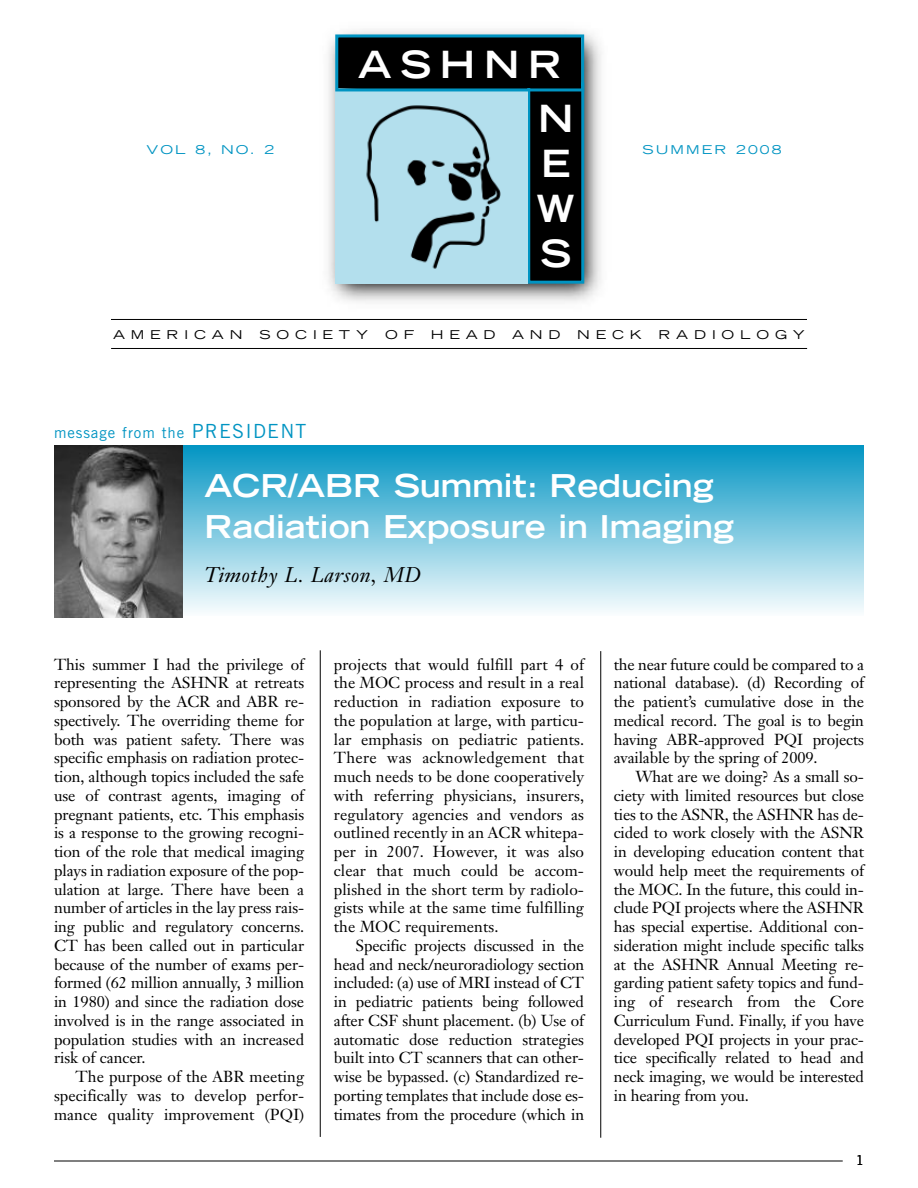
<style>
.page{position:relative;width:918px;height:1188px;background:#fff}
.page>*{position:absolute;margin:0;border:0;box-sizing:border-box;transform-origin:0 0}
.t1{font:700 expanded 37.5px/45px "Trade Gothic LH";letter-spacing:.23em;color:#fff}
.t2{font:700 expanded 31.5px/40.5px "Trade Gothic LH";color:#fff}
.t3{font:italic 21px "Janson Text";letter-spacing:.03em;color:#000}
.t4{font:15.75px/18.8px "Janson Text";letter-spacing:-.01em;color:#000;text-align:justify}
.t5{font:15px "Trade Gothic";letter-spacing:.06em;color:#0094c2}
.t6{font:13.5px "Trade Gothic";color:#000}
.t7{font:expanded 12.15px "Trade Gothic LH";letter-spacing:.435em;color:#000;scale:1.11 1}
.t8{font:expanded 12.15px "Trade Gothic LH";letter-spacing:.16em;color:#0094c2;scale:1.11 1}
.s1{font-size:19.5px}
</style>
<div class="page">
<hr style="left:54px;top:1161px;width:789px;height:1px;background:#000">
<img style="left:328px;top:30px;width:273px;height:272px">
<div style="left:530px;top:85px;width:51px;height:196px;background:#000"></div>
<div style="left:527px;top:82px;width:57px;height:202px;border:3px solid #0094c2"></div>
<img style="left:335px;top:91px;width:192px;height:192px">
<div style="left:338px;top:37px;width:243px;height:51px;background:#000"></div>
<div style="left:335px;top:34px;width:249px;height:57px;border:3px solid #0094c2"></div>
<div style="left:182px;top:445px;width:682px;height:171px;background:linear-gradient(to bottom,#0295c3,#fafdfe)"></div>
<img style="left:54px;top:445px;width:129px;height:172px">
<hr style="left:111px;top:319px;width:696px;height:1px;background:#000">
<hr style="left:111px;top:348px;width:696px;height:1px;background:#000">
<hr style="left:320px;top:650px;width:1px;height:487px;background:#000">
<hr style="left:600px;top:651px;width:1px;height:487px;background:#000">
<p class="t8" style="left:147px;top:145px;width:116px">VOL 8, NO. 2</p>
<h1 class="t1" style="left:538px;top:41px;width:37px;line-height:54.3px;text-indent:-180px">ASHNR<br>N</h1>
<h1 class="t1" style="left:537px;top:145px;width:40px">E<br>W<br>S</h1>
<p class="t8" style="left:642px;top:145px;width:127px">SUMMER 2008</p>
<p class="t7" style="left:113px;top:330px;width:118px">AMERICAN</p>
<p class="t7" style="left:260px;top:330px;width:99px">SOCIETY</p>
<p class="t7" style="left:385px;top:330px;width:28px">O F</p>
<p class="t7" style="left:431px;top:330px;width:60px">HEAD</p>
<p class="t7" style="left:512px;top:330px;width:45px">AND</p>
<p class="t7" style="left:577px;top:330px;width:60px">NECK</p>
<p class="t7" style="left:658px;top:330px;width:133px">RADIOLOGY</p>
<p class="t5" style="left:54px;top:428px;width:254px">message from the <span class="s1">PRESIDENT</span></p>
<h2 class="t2" style="left:204px;top:468px;width:531px">ACR/ABR Summit: Reducing<br>Radiation Exposure in Imaging</h2>
<h3 class="t3" style="left:204px;top:567px;width:218px">Timothy L. Larson, MD</h3>
<p class="t4" style="left:54px;top:656px;width:252px">This summer I had the privilege of representing the ASHNR at retreats sponsored by the ACR and ABR re&shy;spectively. The overriding theme for both was patient safety. There was specific emphasis on radiation protec&shy;tion, although topics included the safe use of contrast agents, imaging of pregnant patients, etc. This emphasis is a response to the growing recogni&shy;tion of the role that medical imaging plays in radiation exposure of the pop&shy;ulation at large. There have been a number of articles in the lay press rais&shy;ing public and regulatory concerns.<br>CT has been called out in particular because of the number of exams per&shy;formed (62 million annually, 3 million in 1980) and since the radiation dose involved is in the range associated in population studies with an increased risk of cancer.</p>
<p class="t4" style="left:54px;top:1069px;width:252px;text-indent:22px">The purpose of the ABR meeting specifically was to develop perfor&shy;mance quality improvement (PQI)</p>
<p class="t4" style="left:334px;top:656px;width:252px">projects that would fulfill part 4 of the MOC process and result in a real reduction in radiation exposure to the population at large, with particu&shy;lar emphasis on pediatric patients.<br>There was acknowledgement that much needs to be done cooperatively with referring physicians, insurers, regulatory agencies and vendors as outlined recently in an ACR whitepa&shy;per in 2007. However, it was also clear that much could be accom&shy;plished in the short term by radiolo&shy;gists while at the same time fulfilling the MOC requirements.</p>
<p class="t4" style="left:334px;top:938px;width:252px;text-indent:22px">Specific projects discussed in the head and neck/neuroradiology section included: (a) use of MRI instead of CT in pediatric patients being followed after CSF shunt placement. (b) Use of automatic dose reduction strategies built into CT scanners that can other&shy;wise be bypassed. (c) Standardized re&shy;porting templates that include dose es&shy;timates from the procedure (which in</p>
<p class="t4" style="left:614px;top:656px;width:252px">the near future could be compared to a national database). (d) Recording of the patient’s cumulative dose in the medical record. The goal is to begin having ABR-approved PQI projects available by the spring of 2009.</p>
<p class="t4" style="left:614px;top:769px;width:252px;text-indent:22px">What are we doing? As a small so&shy;ciety with limited resources but close ties to the ASNR, the ASHNR has de&shy;cided to work closely with the ASNR in developing education content that would help meet the requirements of the MOC. In the future, this could in&shy;clude PQI projects where the ASHNR has special expertise. Additional con&shy;sideration might include specific talks at the ASHNR Annual Meeting re&shy;garding patient safety topics and fund&shy;ing of research from the Core Curriculum Fund. Finally, if you have developed PQI projects in your prac&shy;tice specifically related to head and neck imaging, we would be interested in hearing from you.</p>
<p class="t6" style="left:856px;top:1155px;width:10px">1</p>
</div>
